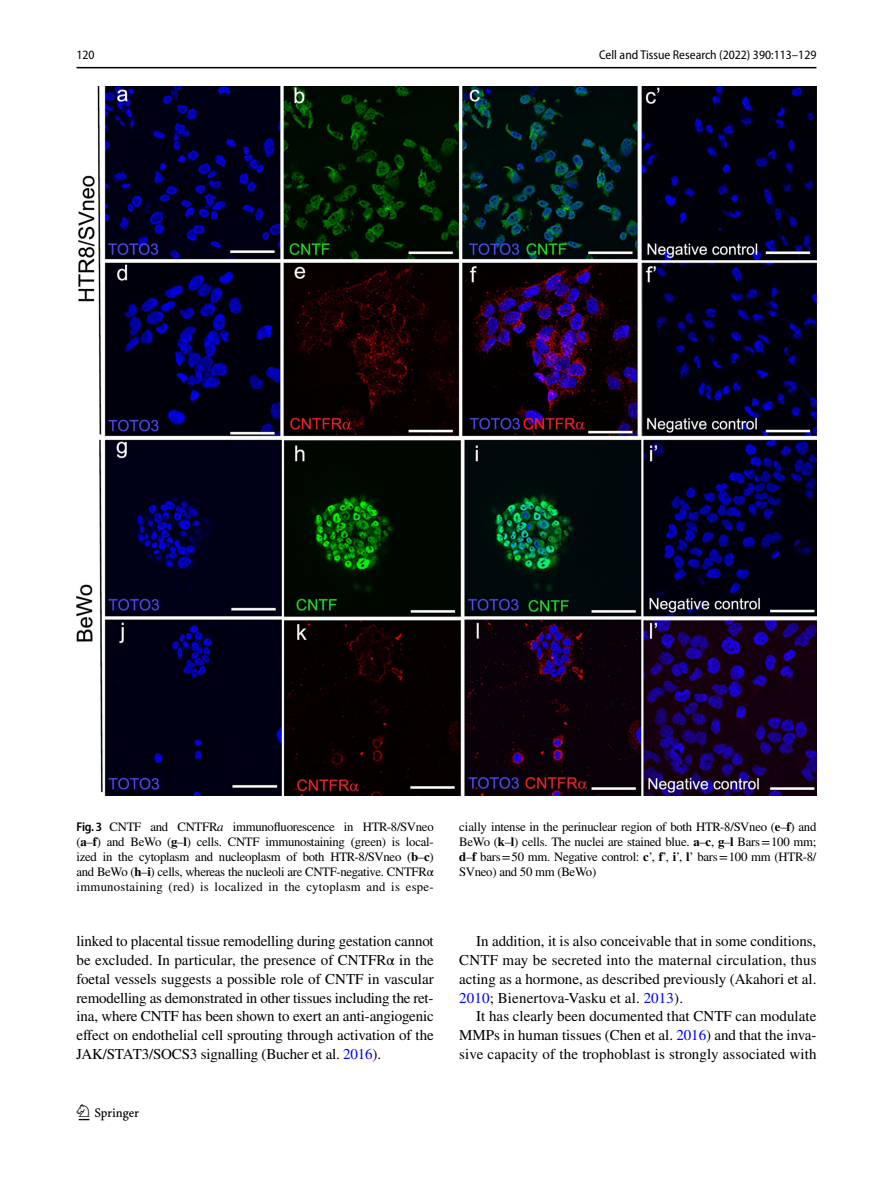
<style>
.page{position:relative;width:893px;height:1187px;background:#fff}
.page>*{position:absolute;margin:0;border:0;box-sizing:border-box;transform-origin:0 0}
.t1{font:22.5px "Springnew Regular 2";color:#000}
.t2{font:15px/18.8px "STIX";color:#000;text-align:justify}
.t3{font:12.75px/15px "STIX";letter-spacing:-.005em;color:#000;text-align:justify}
.t4{font:semi-condensed 12.75px "Myriad Pro";color:#000}
.s1{font-family:"Myriad Pro";font-weight:600;font-stretch:semi-condensed}
.s2{font-style:italic}
.s3{font-weight:700}
.s4{color:#00f}
</style>
<div class="page">
<hr style="left:77px;top:67px;width:739px;height:1px;background:#000">
<img style="left:77px;top:87px;width:739px;height:708px">
<p class="t4" style="left:77px;top:48px;width:20px">120</p>
<p class="t4" style="left:599px;top:48px;width:219px">Cell and Tissue Research (2022) 390:113–129</p>
<p class="t3" style="left:77px;top:820px;width:359px"><span class="s1">Fig. 3</span> CNTF and CNTFR<span class="s2">a</span> immunofluorescence in HTR-8/SVneo (<span class="s3">a</span>–<span class="s3">f</span>) and BeWo (<span class="s3">g</span>–<span class="s3">l</span>) cells. CNTF immunostaining (green) is local&shy;ized in the cytoplasm and nucleoplasm of both HTR-8/SVneo (<span class="s3">b</span>–<span class="s3">c</span>) and BeWo (<span class="s3">h</span>–<span class="s3">i</span>) cells, whereas the nucleoli are CNTF-negative. CNTFRα immunostaining (red) is localized in the cytoplasm and is espe-</p>
<p class="t3" style="left:459px;top:820px;width:359px">cially intense in the perinuclear region of both HTR-8/SVneo (<span class="s3">e</span>–<span class="s3">f</span>) and BeWo (<span class="s3">k</span>–<span class="s3">l</span>) cells. The nuclei are stained blue. <span class="s3">a</span>–<span class="s3">c</span>, <span class="s3">g</span>–<span class="s3">l</span> Bars=100 mm; <span class="s3">d</span>–<span class="s3">f</span> bars=50 mm. Negative control: <span class="s3">c</span>’, <span class="s3">f</span>’, <span class="s3">i</span>’, <span class="s3">l</span>’ bars=100 mm (HTR-8/ SVneo) and 50 mm (BeWo)</p>
<p class="t2" style="left:77px;top:932px;width:359px">linked to placental tissue remodelling during gestation cannot be excluded. In particular, the presence of CNTFRα in the foetal vessels suggests a possible role of CNTF in vascular remodelling as demonstrated in other tissues including the ret&shy;ina, where CNTF has been shown to exert an anti-angiogenic effect on endothelial cell sprouting through activation of the JAK/STAT3/SOCS3 signalling (Bucher et al. <span class="s4">2016</span>).</p>
<p class="t2" style="left:459px;top:932px;width:359px;text-indent:17px">In addition, it is also conceivable that in some conditions, CNTF may be secreted into the maternal circulation, thus acting as a hormone, as described previously (Akahori et al.<br><span class="s4">2010</span>; Bienertova-Vasku et al. <span class="s4">2013</span>).</p>
<p class="t2" style="left:459px;top:1007px;width:359px;text-indent:17px">It has clearly been documented that CNTF can modulate MMPs in human tissues (Chen et al. <span class="s4">2016</span>) and that the inva&shy;sive capacity of the trophoblast is strongly associated with</p>
<h1 class="t1" style="left:79px;top:1104px;width:62px">1 3</h1>
</div>
